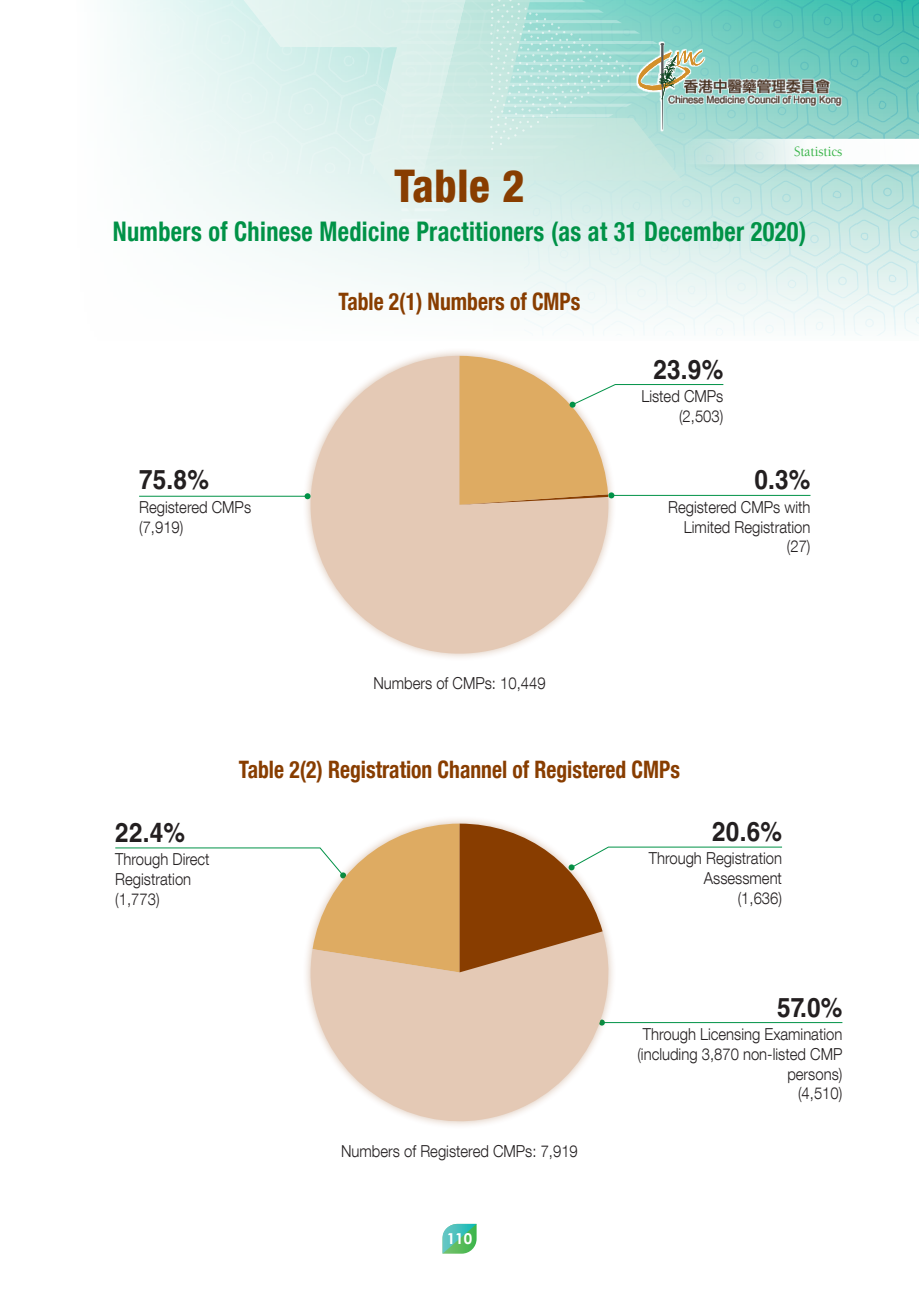
<style>
.page{position:relative;width:919px;height:1289px;background:#fff}
.page>*{position:absolute;margin:0;border:0;box-sizing:border-box;transform-origin:0 0}
.t1{font:800 condensed 45px "Helvetica Neue LT Com";letter-spacing:.015em;color:#883d00;scale:.95 1}
.t2{font:700 condensed 27px "Helvetica Neue LT Com";letter-spacing:.015em;color:#009247;scale:.9 1}
.t3{font:700 27px "Helvetica LT Std";letter-spacing:.01em;color:#231f20;scale:.9 1}
.t4{font:700 condensed 24px "Helvetica Neue LT Com";color:#883d00;scale:.9 1}
.t5{font:300 16.5px/19.8px "Helvetica Neue LT Com";color:#231f20;text-align:right;scale:.9 1}
.t6{font:700 15px "Century Gothic";color:#fff}
.t7{font:500 14.7px "Berkeley Std";color:#3ab54a;scale:.9 1}
</style>
<div class="page">
<div style="left:77px;top:0;width:841px;height:340px;background:#f9fcfc"></div>
<svg style="left:137px;top:0;width:100px;height:174px;fill:#edf8f6"></svg>
<svg style="left:480px;top:181px;width:438px;height:154px"></svg>
<svg style="left:401px;top:181px;width:293px;height:51px;fill:#d7eeea"></svg>
<svg style="left:237px;top:0;width:230px;height:216px"></svg>
<svg style="left:442px;top:1223px;width:34px;height:30px"></svg>
<svg style="left:422px;top:0;width:496px;height:181px"></svg>
<svg style="left:306px;top:356px;width:306px;height:301px;fill:#e4c9b5"></svg>
<hr style="left:139px;top:496px;width:168px;height:1px;background:#009247">
<svg style="left:304px;top:493px;width:6px;height:6px"></svg>
<hr style="left:611px;top:495px;width:199px;height:1px;background:#009247">
<svg style="left:459px;top:356px;width:265px;height:148px"></svg>
<hr style="left:602px;top:1022px;width:240px;height:1px;background:#009247">
<div style="left:302px;top:815px;width:314px;height:314px;background:#883d00;opacity:.3"></div>
<svg style="left:309px;top:972px;width:316px;height:157px;fill:#e4c9b5"></svg>
<svg style="left:115px;top:823px;width:667px;height:149px"></svg>
<p class="t7" style="left:794px;top:144px;width:55px">Statistics</p>
<h1 class="t1" style="left:394px;top:159px;width:138px">Table 2</h1>
<h2 class="t2" style="left:113px;top:215px;width:771px">Numbers of Chinese Medicine Practitioners (as at 31 December 2020)</h2>
<h2 class="t3" style="left:139px;top:463px;width:79px">75.8%</h2>
<p class="t5" style="left:139px;top:496px;width:126px;text-align:left">Registered CMPs (7,919)</p>
<h3 class="t4" style="left:338px;top:287px;width:270px">Table 2(1) Numbers of CMPs</h3>
<p class="t5" style="left:373px;top:673px;width:193px">Numbers of CMPs: 10,449</p>
<h2 class="t3" style="left:653px;top:352px;width:79px">23.9%</h2>
<p class="t5" style="left:641px;top:386px;width:93px">Listed CMPs (2,503)</p>
<h2 class="t3" style="left:754px;top:463px;width:64px">0.3%</h2>
<p class="t5" style="left:668px;top:496px;width:160px">Registered CMPs with<br>Limited Registration (27)</p>
<h2 class="t3" style="left:115px;top:816px;width:79px">22.4%</h2>
<p class="t5" style="left:115px;top:849px;width:106px;text-align:left">Through Direct<br>Registration (1,773)</p>
<h3 class="t4" style="left:239px;top:754px;width:491px">Table 2(2) Registration Channel of Registered CMPs</h3>
<h2 class="t3" style="left:712px;top:815px;width:79px">20.6%</h2>
<p class="t5" style="left:648px;top:848px;width:149px">Through Registration<br>Assessment<br>(1,636)</p>
<p class="t5" style="left:341px;top:1140px;width:264px">Numbers of Registered CMPs: 7,919</p>
<p class="t6" style="left:447px;top:1227px;width:27px">110</p>
<h2 class="t3" style="left:777px;top:990px;width:74px">57.0%</h2>
<p class="t5" style="left:637px;top:1023px;width:229px">Through Licensing Examination (including 3,870 non-listed CMP persons)<br>(4,510)</p>
</div>
